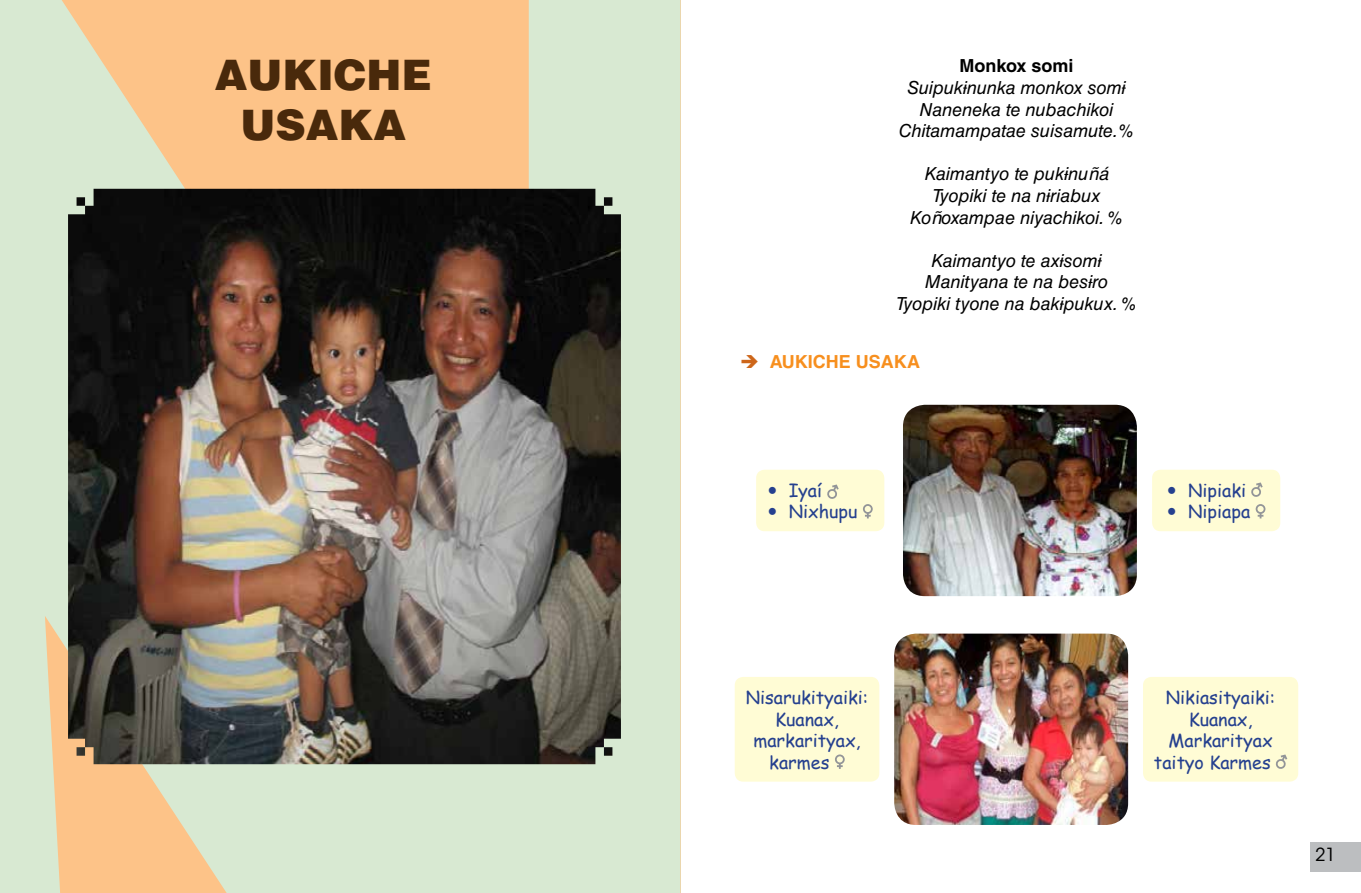
<style>
.page{position:relative;width:1361px;height:893px;background:#fff}
.page>*{position:absolute;margin:0;border:0;box-sizing:border-box;transform-origin:0 0}
.t1{font:900 42px/50.4px "Helvetica LT Std";color:#49290b;text-align:center}
.t2{font:italic 18px/21.6px "Helvetica LT Std";color:#000;text-align:center}
.t3{font:18px/21.6px "Comic Sans MS";color:#25408f}
.t4{font:700 18px "Helvetica LT Std";color:#f78f1e}
.t5{font:700 18px "Helvetica LT Std";color:#000}
.t6{font:18px "ITC Avant Garde Std";color:#000}
.s1{color:#cd661a}
</style>
<div class="page">
<div style="left:1310px;top:842px;width:51px;height:30px;background:#bcbec0"></div>
<img style="left:903px;top:405px;width:234px;height:191px">
<div style="left:756px;top:470px;width:128px;height:61px;background:#fffcd5;border-radius:9px"></div>
<svg style="left:827px;top:484px;width:11px;height:15px"></svg>
<svg style="left:863px;top:504px;width:10px;height:14px"></svg>
<div style="left:1152px;top:470px;width:128px;height:61px;background:#fffcd5;border-radius:9px"></div>
<svg style="left:1251px;top:482px;width:11px;height:15px"></svg>
<svg style="left:1255px;top:504px;width:10px;height:14px"></svg>
<img style="left:894px;top:634px;width:234px;height:191px">
<div style="left:1143px;top:677px;width:155px;height:105px;background:#fffcd5;border-radius:9px"></div>
<svg style="left:1276px;top:754px;width:11px;height:15px"></svg>
<div style="left:735px;top:677px;width:144px;height:105px;background:#fffcd5;border-radius:9px"></div>
<svg style="left:835px;top:754px;width:10px;height:15px"></svg>
<svg style="left:0;top:0;width:680px;height:893px;background:#e4dcb9"></svg>
<img style="left:68px;top:189px;width:553px;height:575px">
<h1 class="t1" style="left:215px;top:48px;width:218px">AUKICHE<br>USAKA</h1>
<p class="t5" style="left:959px;top:55px;width:116px">Monkox somi</p>
<p class="t2" style="left:899px;top:77px;width:236px">Suipukinunka monkox somi<br>Naneneka te nubachikoi<br>Chitamampatae suisamute.%</p>
<p class="t2" style="left:909px;top:163px;width:215px">Kaimantyo te pukinuñá<br>Tyopiki te na niriabux<br>Koñoxampae niyachikoi. %</p>
<p class="t2" style="left:896px;top:250px;width:242px">Kaimantyo te axisomi<br>Manityana te na besiro<br>Tyopiki tyone na bakipukux. %</p>
<p class="t4" style="left:740px;top:351px;width:182px"><span class="s1">➔</span> AUKICHE USAKA</p>
<p class="t3" style="left:789px;top:479px;width:70px">Iyaí<br>Nixhupu</p>
<p class="t3" style="left:1188px;top:479px;width:64px">Nipiaki<br>Nipiapa</p>
<p class="t3" style="left:746px;top:686px;width:124px">Nisarukityaiki:</p>
<p class="t3" style="left:775px;top:708px;width:65px">Kuanax,</p>
<p class="t3" style="left:753px;top:729px;width:109px">markarityax,</p>
<p class="t3" style="left:769px;top:751px;width:62px">karmes</p>
<p class="t3" style="left:1166px;top:686px;width:111px">Nikiasityaiki:</p>
<p class="t3" style="left:1188px;top:708px;width:65px">Kuanax,</p>
<p class="t3" style="left:1168px;top:729px;width:106px">Markarityax</p>
<p class="t3" style="left:1154px;top:751px;width:118px">taityo Karmes</p>
<p class="t6" style="left:1315px;top:844px;width:22px">21</p>
</div>
